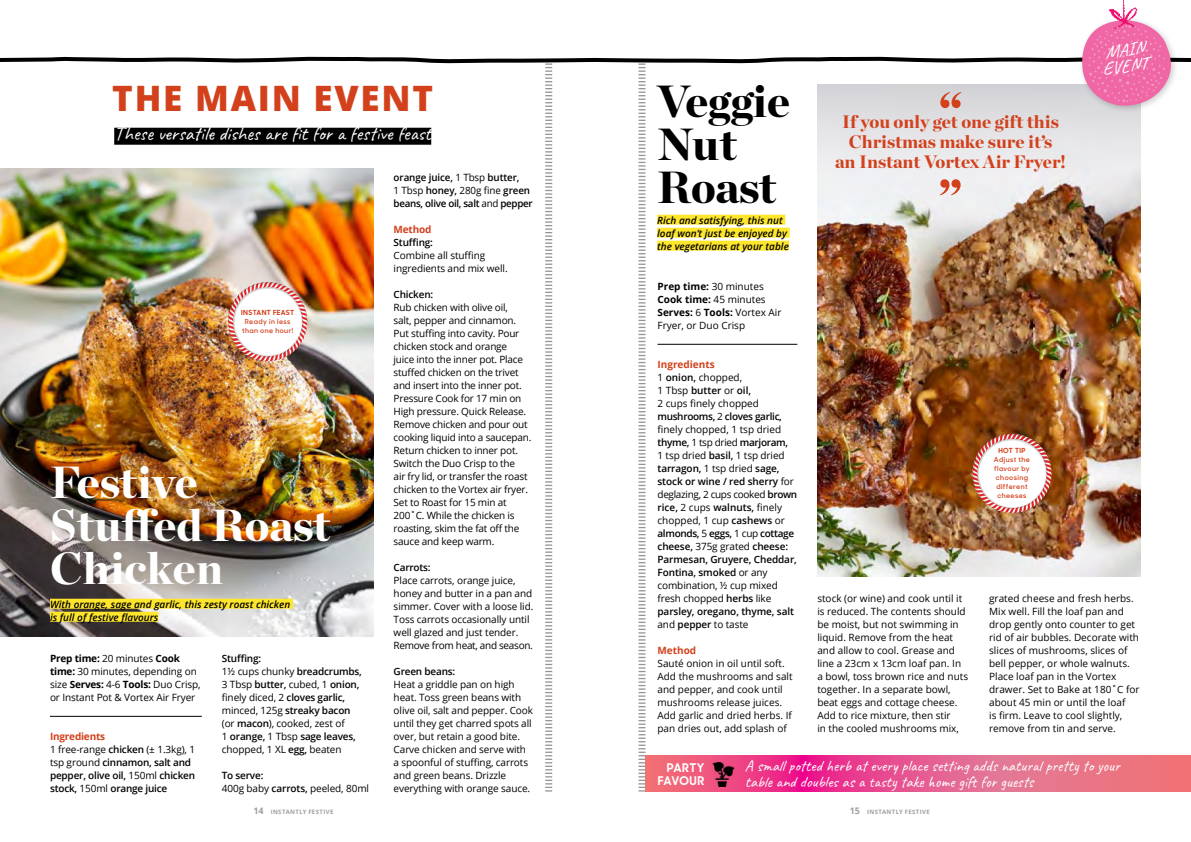
<style>
.page{position:relative;width:1191px;height:842px;background:#fff}
.page>*{position:absolute;margin:0;border:0;box-sizing:border-box;transform-origin:0 0}
.t1{font:900 50px "Chronicle Display";color:#d3411c}
.t2{font:900 45px/43px "Chronicle Display";color:#fff}
.t3{font:900 45px/43px "Chronicle Display";color:#000}
.t4{font:800 35px "Open Sans";letter-spacing:.05em;color:#d3411c}
.t5{font:20px "Caveat";color:#fff}
.t6{font:900 18px/20px "Chronicle Display";color:#d3411c;text-align:center}
.t7{font:18px/16px "Caveat";color:#fff;text-align:center}
.t8{font:16px/16px "Caveat";color:#fff}
.t9{font:700 12px/12.5px "Sharp Sans No 1";letter-spacing:.03em;color:#fff;text-align:right}
.t10{font:10px/13px "Open Sans";letter-spacing:-.01em;color:#000}
.t11{font:600 10px/13px "Open Sans";letter-spacing:-.01em;color:#000}
.t12{font:italic 600 10px/13px "Open Sans";color:#000}
.t13{font:600 10px/13px "Open Sans";letter-spacing:-.03em;color:#000}
.t14{font:700 10px "Open Sans";color:#000}
.t15{font:700 10px "Open Sans";letter-spacing:-.02em;color:#d3411c}
.t16{font:600 7px/9px "Sharp Sans No 1";letter-spacing:.06em;color:#d3411c;text-align:center}
.t17{font:700 7px "Sharp Sans No 1";letter-spacing:.05em;color:#d3411c}
.t18{font:700 6px "Open Sans";letter-spacing:.065em;color:#9e9e9e}
.s1{font-weight:700}
.s2{font-weight:700;color:#d3411c}
.s3{font-weight:400}
.s4{font-weight:600}
.s5{font-size:9px}
</style>
<div class="page">
<img style="left:1108px;top:7px;width:30px;height:13px">
<img style="left:1120px;top:0;width:6px;height:19px">
<img style="left:0;top:20px;width:1191px;height:772px">
<p class="t4" style="left:112px;top:71px;width:322px">THE MAIN EVENT</p>
<p class="t5" style="left:114px;top:121px;width:318px">These versatile dishes are fit for a festive feast</p>
<p class="t17" style="left:241px;top:308px;width:54px">INSTANT FEAST</p>
<p class="t16" style="left:242px;top:317px;width:53px">Ready in less than one hour!</p>
<p class="t2" style="left:50px;top:458px;width:282px">Festive<br>Stuffed Roast<br>Chicken</p>
<p class="t12" style="left:50px;top:597px;width:242px">With orange, sage and garlic, this zesty roast chicken is full of festive flavours</p>
<p class="t10" style="left:50px;top:652px;width:152px"><span class="s1">Prep time:</span> 20 minutes <span class="s1">Cook time:</span> 30 minutes, depending on size <span class="s1">Serves:</span> 4-6 <span class="s1">Tools:</span> Duo Crisp, or Instant Pot &amp; Vortex Air Fryer</p>
<p class="t11" style="left:50px;top:730px;width:147px"><span class="s2">Ingredients<br></span><span class="s3">1 free-range</span> chicken <span class="s3">(± 1.3kg), 1 tsp ground</span> cinnamon, salt and pepper, olive oil, <span class="s3">150ml</span> chicken stock, <span class="s3">150ml</span> orange juice</p>
<p class="t10" style="left:222px;top:652px;width:142px"><span class="s4">Stuffing:<br></span>1½ cups chunky <span class="s4">breadcrumbs,<br></span>3 Tbsp <span class="s4">butter,</span> cubed, 1 <span class="s4">onion, </span>finely diced, 2 <span class="s4">cloves garlic, </span>minced, 125g <span class="s4">streaky bacon </span>(or <span class="s4">macon</span>), cooked, zest of<br>1 <span class="s4">orange,</span> 1 Tbsp <span class="s4">sage leaves, </span>chopped, 1 XL <span class="s4">egg,</span> beaten</p>
<p class="t10" style="left:222px;top:769px;width:149px"><span class="s4">To serve:<br></span>400g baby <span class="s4">carrots,</span> peeled, 80ml</p>
<p class="t13" style="left:394px;top:171px;width:141px">orange juice, <span class="s3">1 Tbsp</span> butter,<br><span class="s3">1 Tbsp</span> honey, <span class="s3">280g fine</span> green beans, olive oil, salt <span class="s3">and</span> pepper</p>
<p class="t15" style="left:394px;top:222px;width:39px">Method</p>
<p class="t10" style="left:394px;top:236px;width:115px"><span class="s4">Stuffing:<br></span>Combine all stuffing ingredients and mix well.</p>
<p class="t10" style="left:394px;top:288px;width:139px"><span class="s4">Chicken:<br></span>Rub chicken with olive oil,<br>salt, pepper and cinnamon.<br>Put stuffing into cavity. Pour chicken stock and orange<br>juice into the inner pot. Place stuffed chicken on the trivet and insert into the inner pot.<br>Pressure Cook for 17 min on<br>High pressure. Quick Release.<br>Remove chicken and pour out cooking liquid into a saucepan.<br>Return chicken to inner pot.<br>Switch the Duo Crisp to the<br>air fry lid, or transfer the roast chicken to the Vortex air fryer.<br>Set to Roast for 15 min at<br>200˚C. While the chicken is roasting, skim the fat off the sauce and keep warm.</p>
<p class="t10" style="left:394px;top:561px;width:141px"><span class="s4">Carrots:<br></span>Place carrots, orange juice, honey and butter in a pan and simmer. Cover with a loose lid.<br>Toss carrots occasionally until well glazed and just tender.<br>Remove from heat, and season.</p>
<p class="t10" style="left:394px;top:665px;width:141px"><span class="s4">Green beans:<br></span>Heat a griddle pan on high heat. Toss green beans with olive oil, salt and pepper. Cook until they get charred spots all over, but retain a good bite.<br>Carve chicken and serve with a spoonful of stuffing, carrots and green beans. Drizzle everything with orange sauce.</p>
<p class="t3" style="left:657px;top:77px;width:134px">Veggie<br>Nut<br>Roast</p>
<p class="t12" style="left:657px;top:213px;width:133px">Rich and satisfying, this nut loaf won’t just be enjoyed by the vegetarians at your table</p>
<p class="t14" style="left:657px;top:279px;width:108px">Prep time: <span class="s3">30 minutes</span></p>
<p class="t14" style="left:657px;top:292px;width:110px">Cook time: <span class="s3">45 minutes</span></p>
<p class="t10" style="left:657px;top:306px;width:125px"><span class="s1">Serves:</span> 6 <span class="s1">Tools:</span> Vortex Air<br>Fryer, or Duo Crisp</p>
<p class="t11" style="left:657px;top:358px;width:141px"><span class="s2">Ingredients<br></span><span class="s3">1</span> onion, <span class="s3">chopped,<br>1 Tbsp</span> butter <span class="s3">or</span> oil,<br><span class="s3">2 cups finely chopped </span>mushrooms, <span class="s3">2</span> cloves garlic, <span class="s3">finely chopped, 1 tsp dried </span>thyme, <span class="s3">1 tsp dried</span> marjoram,<br><span class="s3">1 tsp dried</span> basil, <span class="s3">1 tsp dried </span>tarragon, <span class="s3">1 tsp dried</span> sage, stock or wine / red sherry <span class="s3">for deglazing, 2 cups cooked</span> brown rice, <span class="s3">2 cups</span> walnuts, <span class="s3">finely chopped, 1 cup</span> cashews <span class="s3">or </span>almonds, <span class="s3">5</span> eggs, <span class="s3">1 cup</span> cottage cheese, <span class="s3">375g grated</span> cheese:<br>Parmesan, Gruyere, Cheddar,<br>Fontina, smoked <span class="s3">or any combination, ½ cup mixed fresh chopped</span> herbs <span class="s3">like </span>parsley, oregano, thyme, salt <span class="s3">and</span> pepper <span class="s3">to taste</span></p>
<p class="t10" style="left:657px;top:644px;width:137px"><span class="s2">Method<br></span>Sauté onion in oil until soft.<br>Add the mushrooms and salt and pepper, and cook until mushrooms release juices.<br>Add garlic and dried herbs. If pan dries out, add splash of</p>
<p class="t1" style="left:938px;top:69px;width:26px">“</p>
<p class="t6" style="left:835px;top:130px;width:232px">Christmas make sure it’s<br>an Instant Vortex Air Fryer!</p>
<p class="t1" style="left:938px;top:156px;width:26px">”</p>
<p class="t6" style="left:842px;top:110px;width:218px">If you only get one gift this</p>
<p class="t7" style="left:1098px;top:45px;width:47px;rotate:-8deg">MAIN<br>EVENT</p>
<p class="t16" style="left:994px;top:446px;width:38px"><span class="s1">HOT TIP<br></span>Adjust the flavour by choosing different cheeses</p>
<p class="t10" style="left:817px;top:592px;width:152px">stock (or wine) and cook until it is reduced. The contents should be moist, but not swimming in liquid. Remove from the heat and allow to cool. Grease and line a 23cm x 13cm loaf pan. In a bowl, toss brown rice and nuts together. In a separate bowl, beat eggs and cottage cheese.<br>Add to rice mixture, then stir<br>in the cooled mushrooms mix,</p>
<p class="t10" style="left:989px;top:592px;width:152px">grated cheese and fresh herbs.<br>Mix well. Fill the loaf pan and drop gently onto counter to get rid of air bubbles. Decorate with slices of mushrooms, slices of bell pepper, or whole walnuts.<br>Place loaf pan in the Vortex drawer. Set to Bake at 180˚C for about 45 min or until the loaf<br>is firm. Leave to cool slightly, remove from tin and serve.</p>
<p class="t9" style="left:657px;top:761px;width:48px">PARTY<br>FAVOUR</p>
<p class="t8" style="left:745px;top:758px;width:376px">A small potted herb at every place setting adds natural pretty to your table and doubles as a tasty take home gift for guests</p>
<p class="t18" style="left:253px;top:807px;width:81px"><span class="s5">14</span> INSTANTLY FESTIVE</p>
<p class="t18" style="left:850px;top:807px;width:81px"><span class="s5">15</span> INSTANTLY FESTIVE</p>
</div>
